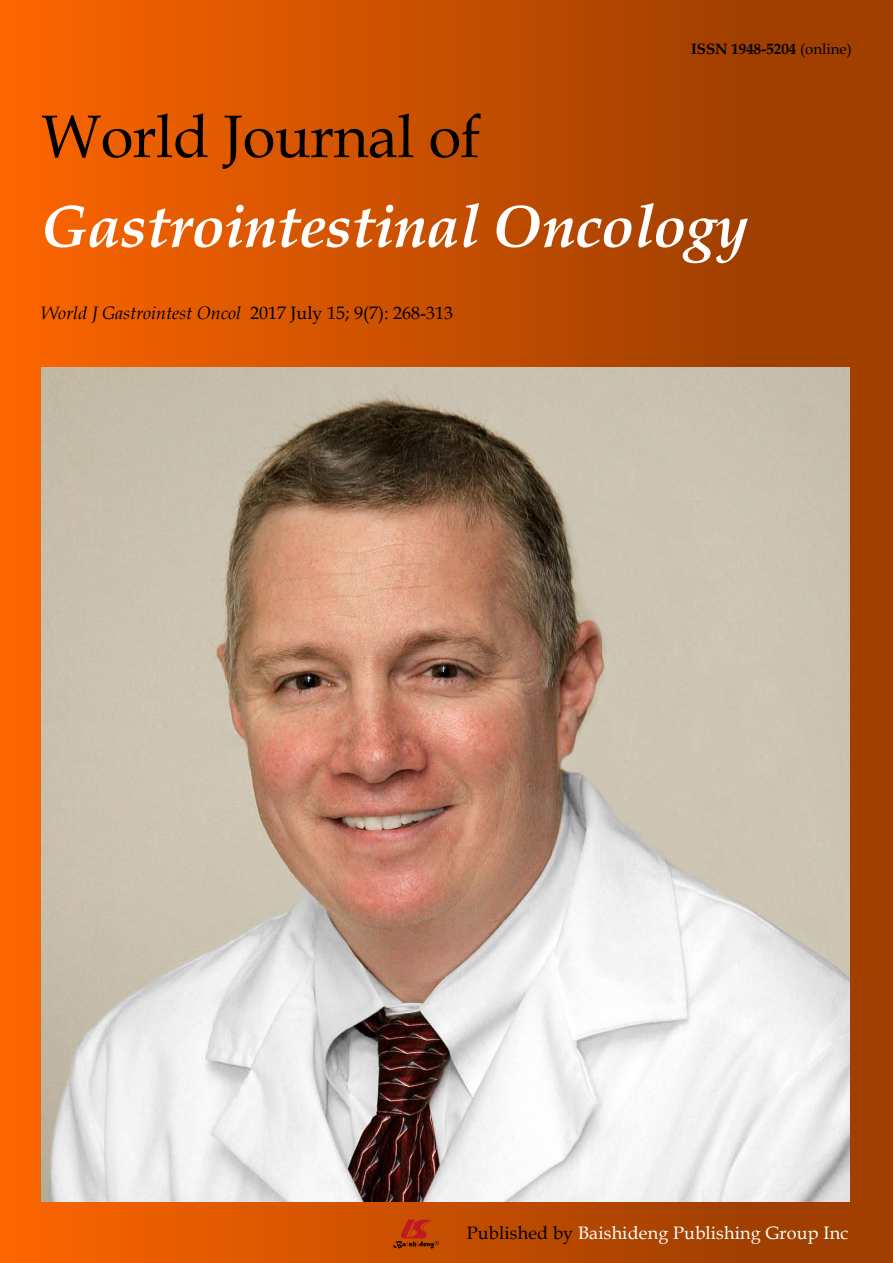
<style>
.page{position:relative;width:893px;height:1263px;background:#fff}
.page>*{position:absolute;margin:0;border:0;box-sizing:border-box;transform-origin:0 0}
.t1{font:italic 700 60px/89.7px "Book Antiqua";letter-spacing:-.01em;color:#fff}
.t2{font:italic 18px "Book Antiqua";color:#000}
.t3{font:18px "Book Antiqua";letter-spacing:.01em;color:#fff}
.t4{font:700 15px "Book Antiqua";color:#000}
.s1{font-weight:400}
.s2{font-weight:400;font-style:normal;color:#000}
.s3{font-style:normal}
.s4{color:#000}
</style>
<div class="page">
<div style="left:0;top:0;width:893px;height:1263px;background:linear-gradient(to right,#fb6400,#933a00)"></div>
<svg style="left:393px;top:1219px;width:46px;height:29px"></svg>
<img style="left:41px;top:368px;width:809px;height:833px">
<p class="t4" style="left:691px;top:39px;width:162px">ISSN 1948-5204 <span class="s1">(online)</span></p>
<p class="t1" style="left:41px;top:91px;width:709px"><span class="s2">World Journal of<br></span>Gastrointestinal Oncology</p>
<p class="t2" style="left:41px;top:300px;width:413px">World J Gastrointest Oncol <span class="s3">2017 July 15; 9(7): 268-313</span></p>
<p class="t3" style="left:467px;top:1220px;width:383px"><span class="s4">Published by</span> Baishideng Publishing Group Inc</p>
</div>
